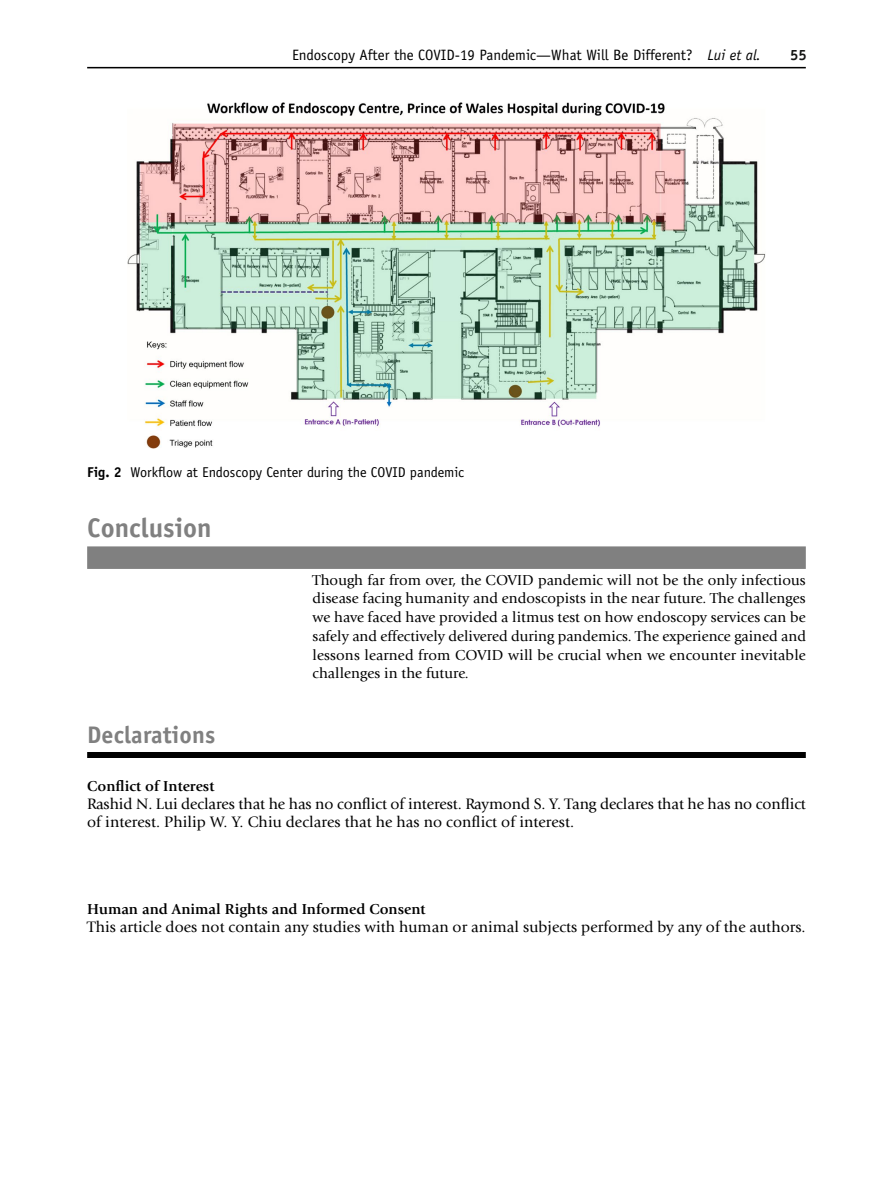
<style>
.page{position:relative;width:893px;height:1187px;background:#fff}
.page>*{position:absolute;margin:0;border:0;box-sizing:border-box;transform-origin:0 0}
.t1{font:700 27px "Officina Sans";color:#808080}
.t2{font:700 24px "Officina Sans";letter-spacing:.005em;color:#808080}
.t3{font:15.75px/18px "Giovanni";letter-spacing:.005em;color:#000}
.t4{font:15px/18.8px "Giovanni";letter-spacing:.01em;color:#000;text-align:justify}
.t5{font:15px "Officina Sans Book 2";color:#000}
.t6{font:700 15px "Giovanni";color:#000}
.t7{font:15px "Adv TT4 ca 3 bd 34.B";color:#131413}
.t8{font:14.25px "Officina Sans";color:#000}
.s1{font-family:"Officina Sans Book Italic 2"}
.s2{font-weight:700}
</style>
<div class="page">
<hr style="left:87px;top:67px;width:719px;height:1px;background:#000">
<div style="left:87px;top:546px;width:719px;height:23px;background:#808080"></div>
<div style="left:87px;top:752px;width:719px;height:6px;background:#000"></div>
<img style="left:128px;top:102px;width:637px;height:347px">
<p class="t5" style="left:292px;top:46px;width:471px">Endoscopy After the COVID‑19 Pandemic—What Will Be Different? <span class="s1">Lui et al.</span></p>
<p class="t7" style="left:790px;top:49px;width:18px">55</p>
<p class="t8" style="left:87px;top:464px;width:379px"><span class="s2">Fig. 2</span> Workflow at Endoscopy Center during the COVID pandemic</p>
<h1 class="t1" style="left:87px;top:511px;width:126px">Conclusion</h1>
<p class="t4" style="left:313px;top:570px;width:495px">Though far from over, the COVID pandemic will not be the only infectious disease facing humanity and endoscopists in the near future. The challenges we have faced have provided a litmus test on how endoscopy services can be safely and effectively delivered during pandemics. The experience gained and lessons learned from COVID will be crucial when we encounter inevitable challenges in the future.</p>
<h2 class="t2" style="left:87px;top:719px;width:130px">Declarations</h2>
<p class="t6" style="left:87px;top:777px;width:129px">Conflict of Interest</p>
<p class="t3" style="left:87px;top:795px;width:720px">Rashid N. Lui declares that he has no conflict of interest. Raymond S. Y. Tang declares that he has no conflict of interest. Philip W. Y. Chiu declares that he has no conflict of interest.</p>
<p class="t6" style="left:87px;top:900px;width:340px">Human and Animal Rights and Informed Consent</p>
<p class="t3" style="left:87px;top:918px;width:720px">This article does not contain any studies with human or animal subjects performed by any of the authors.</p>
</div>
